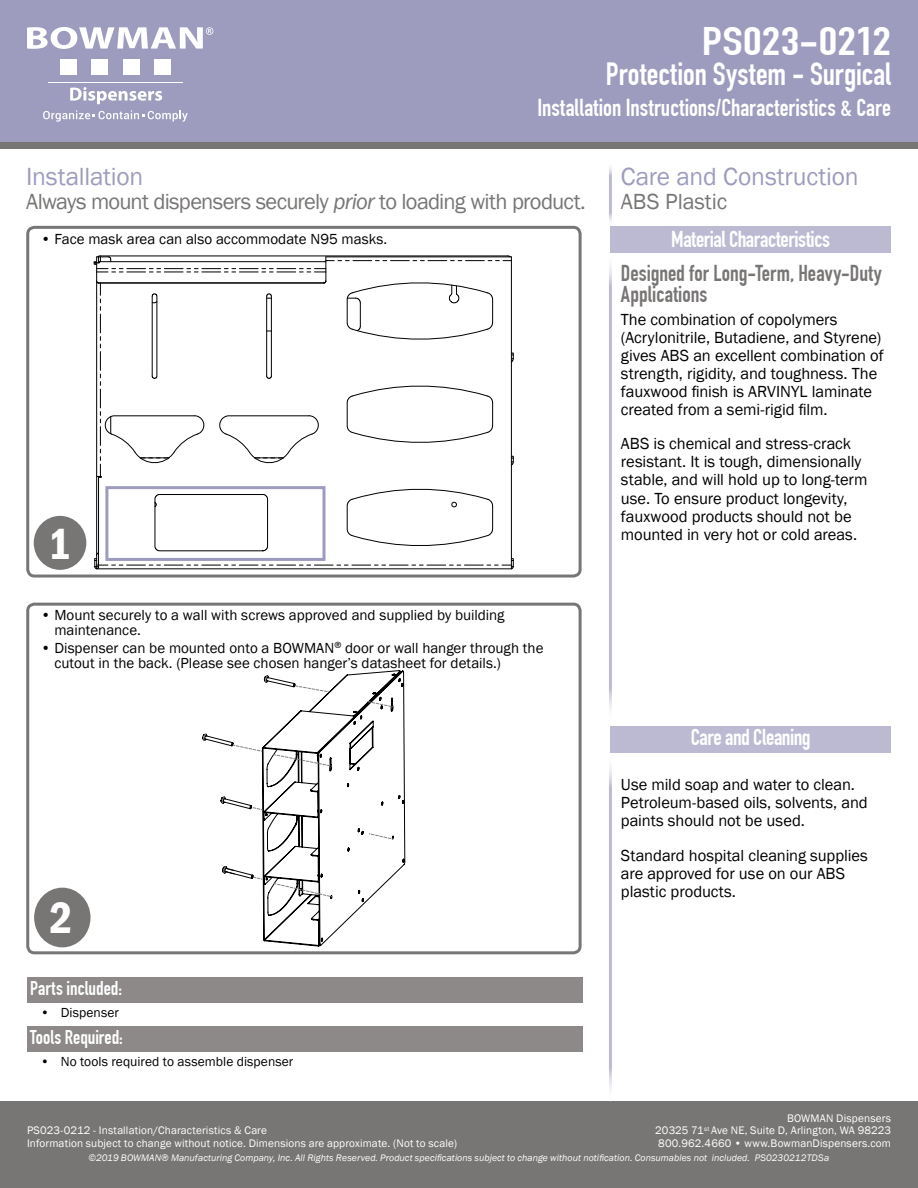
<style>
.page{position:relative;width:918px;height:1188px;background:#fff}
.page>*{position:absolute;margin:0;border:0;box-sizing:border-box;transform-origin:0 0}
.t1{font:600 condensed 45px "Franklin Gothic";color:#fff}
.t2{font:700 39px "DIN Condensed";letter-spacing:.005em;color:#fff;scale:1.28 1}
.t3{font:700 31.5px "DIN Condensed";letter-spacing:.005em;color:#fff}
.t4{font:25.5px "Franklin Gothic";letter-spacing:-.01em;color:#9d9cbe}
.t5{font:700 24px "DIN Condensed";letter-spacing:.005em;color:#fff}
.t6{font:22.5px "Franklin Gothic";letter-spacing:-.035em;color:#787675}
.t7{font:700 22.5px/21px "DIN Condensed";color:#787675}
.t8{font:700 22.5px "DIN Condensed";letter-spacing:-.02em;color:#fff}
.t9{font:22.5px "Franklin Gothic";letter-spacing:-.005em;color:#787675}
.t10{font:700 19.5px "DIN Condensed";color:#fff}
.t11{font:16.5px/18px "Franklin Gothic";letter-spacing:-.005em;color:#000}
.t12{font:15px/15px "Franklin Gothic";color:#000}
.t13{font:13.5px "Franklin Gothic";letter-spacing:.005em;color:#000}
.t14{font:11.25px/12.8px "Franklin Gothic";letter-spacing:.01em;color:#fff}
.t15{font:italic 9.75px "Franklin Gothic";letter-spacing:.005em;color:#fff}
.s1{font-style:italic}
</style>
<div class="page">
<div style="left:0;top:0;width:918px;height:148px;background:#787675"></div>
<div style="left:0;top:1101px;width:918px;height:87px;background:#787675"></div>
<div style="left:0;top:0;width:918px;height:142px;background:#9d9cbe"></div>
<svg style="left:27px;top:27px;width:186px;height:22px"></svg>
<div style="left:60px;top:59px;width:17px;height:16px;background:#fff"></div>
<div style="left:92px;top:59px;width:16px;height:16px;background:#fff"></div>
<div style="left:123px;top:59px;width:17px;height:16px;background:#fff"></div>
<div style="left:154px;top:59px;width:17px;height:16px;background:#fff"></div>
<hr style="left:49px;top:82px;width:134px;height:1px;background:#fff">
<svg style="left:70px;top:87px;width:92px;height:17px"></svg>
<svg style="left:43px;top:110px;width:145px;height:12px"></svg>
<div style="left:26px;top:226px;width:556px;height:352px;border:3px solid #777575;border-radius:7px"></div>
<div style="left:26px;top:603px;width:556px;height:351px;border:3px solid #777575;border-radius:7px"></div>
<svg style="left:202px;top:670px;width:203px;height:276px"></svg>
<hr style="left:97px;top:569px;width:414px;height:1px;background:#000">
<svg style="left:94px;top:255px;width:420px;height:314px"></svg>
<div style="left:27px;top:977px;width:555px;height:26px;background:#8d8989"></div>
<div style="left:27px;top:1026px;width:555px;height:26px;background:#8d8989"></div>
<div style="left:34px;top:516px;width:52px;height:54px;background:#787675;border-radius:50%"></div>
<div style="left:34px;top:888px;width:57px;height:59px;background:#787675;border-radius:50%"></div>
<div style="left:610px;top:226px;width:281px;height:27px;background:#bbbad2"></div>
<div style="left:610px;top:726px;width:281px;height:27px;background:#bbbad2"></div>
<div style="left:105px;top:486px;width:221px;height:75px;border:3px solid #9d9cbe"></div>
<h2 class="t2" style="left:702px;top:18px;width:149px">PS023-0212</h2>
<h3 class="t3" style="left:606px;top:56px;width:287px">Protection System - Surgical</h3>
<h3 class="t5" style="left:537px;top:94px;width:355px">Installation Instructions/Characteristics &amp; Care</h3>
<h3 class="t4" style="left:26px;top:161px;width:119px">Installation</h3>
<h3 class="t4" style="left:621px;top:161px;width:239px">Care and Construction</h3>
<h3 class="t6" style="left:26px;top:188px;width:561px">Always mount dispensers securely <span class="s1">prior</span> to loading with product.</h3>
<p class="t12" style="left:41px;top:232px;width:348px">• Face mask area can also accommodate N95 masks.</p>
<h1 class="t1" style="left:48px;top:514px;width:24px">1</h1>
<p class="t12" style="left:54px;top:608px;width:452px;text-indent:-14px">• Mount securely to a wall with screws approved and supplied by building maintenance.</p>
<p class="t12" style="left:54px;top:641px;width:491px;text-indent:-13px">• Dispenser can be mounted onto a BOWMAN<sup>®</sup> door or wall hanger through the cutout in the back. (Please see chosen hanger’s datasheet for details.)</p>
<h1 class="t1" style="left:50px;top:888px;width:24px">2</h1>
<p class="t10" style="left:30px;top:977px;width:93px">Parts included:</p>
<p class="t13" style="left:40px;top:1004px;width:80px">• Dispenser</p>
<p class="t10" style="left:30px;top:1026px;width:94px">Tools Required:</p>
<p class="t13" style="left:40px;top:1054px;width:254px">• No tools required to assemble dispenser</p>
<p class="t14" style="left:27px;top:1124px;width:432px">PS023-0212 - Installation/Characteristics &amp; Care<br>Information subject to change without notice. Dimensions are approximate. (Not to scale)</p>
<h3 class="t9" style="left:621px;top:188px;width:108px">ABS Plastic</h3>
<h3 class="t8" style="left:671px;top:226px;width:160px">Material Characteristics</h3>
<h3 class="t7" style="left:621px;top:263px;width:262px">Designed for Long-Term, Heavy-Duty<br>Applications</h3>
<p class="t11" style="left:621px;top:311px;width:264px">The combination of copolymers (Acrylonitrile, Butadiene, and Styrene) gives ABS an excellent combination of strength, rigidity, and toughness. The fauxwood finish is ARVINYL laminate created from a semi-rigid film.</p>
<p class="t11" style="left:621px;top:435px;width:248px">ABS is chemical and stress-crack resistant. It is tough, dimensionally stable, and will hold up to long-term use. To ensure product longevity, fauxwood products should not be mounted in very hot or cold areas.</p>
<h3 class="t8" style="left:691px;top:724px;width:121px">Care and Cleaning</h3>
<p class="t11" style="left:621px;top:776px;width:248px">Use mild soap and water to clean.<br>Petroleum-based oils, solvents, and paints should not be used.</p>
<p class="t11" style="left:621px;top:847px;width:248px">Standard hospital cleaning supplies are approved for use on our ABS plastic products.</p>
<p class="t14" style="left:655px;top:1112px;width:237px;text-align:justify;text-indent:132px">BOWMAN Dispensers 20325 71<sup>st</sup> Ave NE, Suite D, Arlington, WA 98223<br>800.962.4660 • www.BowmanDispensers.com</p>
<p class="t15" style="left:89px;top:1152px;width:742px">©2019 BOWMAN® Manufacturing Company, Inc. All Rights Reserved. Product specifications subject to change without notification. Consumables not included. PS0230212TDSa</p>
</div>
